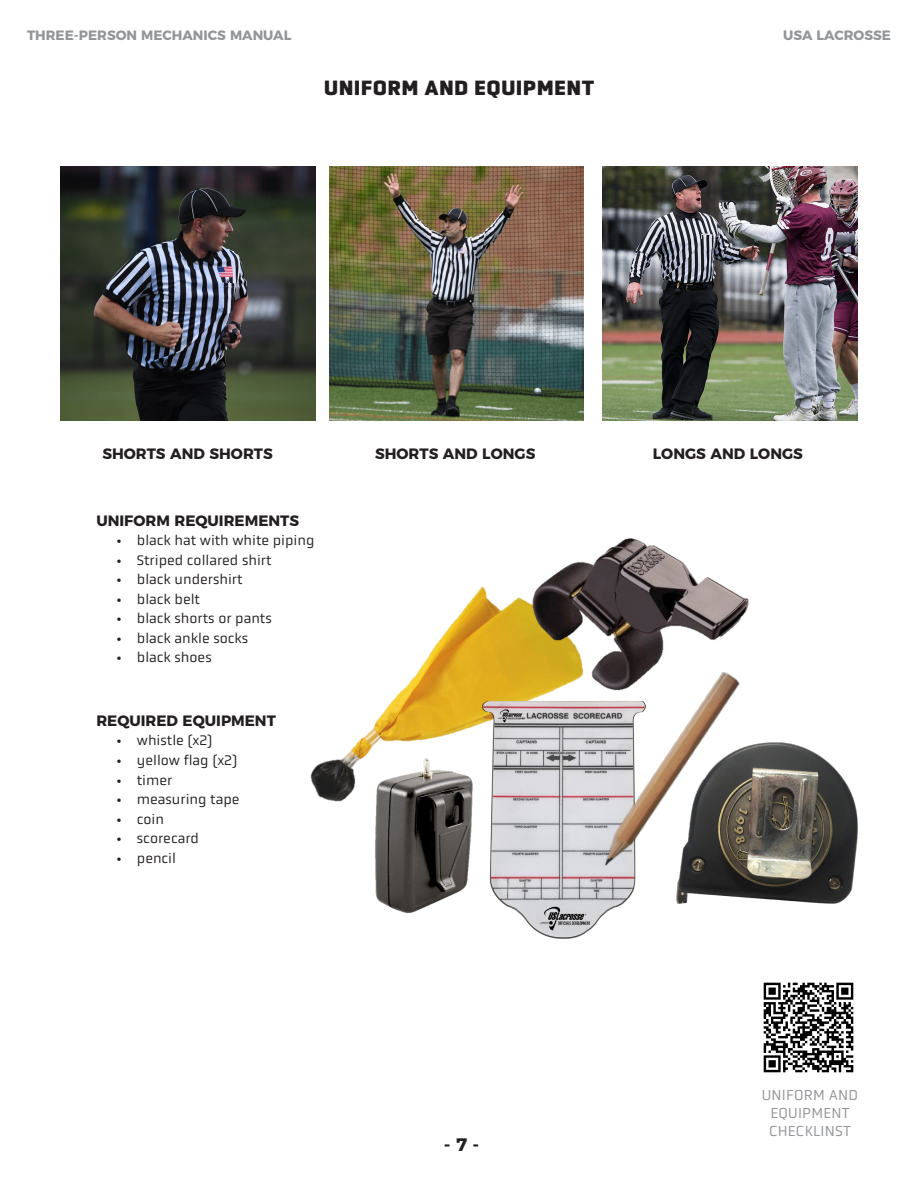
<style>
.page{position:relative;width:918px;height:1188px;background:#fff}
.page>*{position:absolute;margin:0;border:0;box-sizing:border-box;transform-origin:0 0}
.Head-main{font:900 21px "Obvia";letter-spacing:.015em;color:#231f20}
.t1{font:700 18px "Montserrat";color:#231f20}
.subhead-main{font:700 15px "Montserrat";color:#231f20}
.QR_code{font:15px/18px "Obvia";letter-spacing:.015em;color:#939598;text-align:center}
.t2{font:14.25px "Obvia";color:#231f20}
.t3{font:700 13.5px "Montserrat";color:#939598}
</style>
<div class="page">
<svg style="left:763px;top:982px;width:91px;height:91px"></svg>
<img style="left:310px;top:586px;width:225px;height:216px">
<img style="left:677px;top:743px;width:180px;height:160px">
<img style="left:482px;top:701px;width:151px;height:238px">
<img style="left:369px;top:752px;width:109px;height:162px">
<img style="left:61px;top:166px;width:255px;height:255px">
<img style="left:329px;top:166px;width:255px;height:255px">
<img style="left:602px;top:166px;width:255px;height:255px">
<img style="left:528px;top:538px;width:221px;height:160px">
<img style="left:550px;top:652px;width:239px;height:239px">
<p class="t3" style="left:27px;top:24px;width:266px">THREE-PERSON MECHANICS MANUAL</p>
<p class="t3" style="left:783px;top:24px;width:109px">USA LACROSSE</p>
<p class="Head-main" style="left:324px;top:75px;width:272px">UNIFORM AND EQUIPMENT</p>
<p class="subhead-main" style="left:102px;top:442px;width:172px">SHORTS AND SHORTS</p>
<p class="subhead-main" style="left:375px;top:442px;width:162px">SHORTS AND LONGS</p>
<p class="subhead-main" style="left:653px;top:442px;width:152px">LONGS AND LONGS</p>
<p class="subhead-main" style="left:96px;top:508px;width:204px">UNIFORM REQUIREMENTS</p>
<p class="t2" style="left:117px;top:532px;width:199px">• black hat with white piping</p>
<p class="t2" style="left:117px;top:552px;width:156px">• Striped collared shirt</p>
<p class="t2" style="left:117px;top:571px;width:127px">• black undershirt</p>
<p class="t2" style="left:117px;top:591px;width:85px">• black belt</p>
<p class="t2" style="left:117px;top:610px;width:157px">• black shorts or pants</p>
<p class="t2" style="left:117px;top:630px;width:133px">• black ankle socks</p>
<p class="t2" style="left:117px;top:649px;width:97px">• black shoes</p>
<p class="subhead-main" style="left:96px;top:708px;width:181px">REQUIRED EQUIPMENT</p>
<p class="t2" style="left:117px;top:732px;width:97px">• whistle (x2)</p>
<p class="t2" style="left:117px;top:752px;width:122px">• yellow flag (x2)</p>
<p class="t2" style="left:117px;top:772px;width:57px">• timer</p>
<p class="t2" style="left:117px;top:791px;width:124px">• measuring tape</p>
<p class="t2" style="left:117px;top:811px;width:49px">• coin</p>
<p class="t2" style="left:117px;top:830px;width:84px">• scorecard</p>
<p class="t2" style="left:117px;top:850px;width:61px">• pencil</p>
<p class="t1" style="left:444px;top:1130px;width:37px">- 7 -</p>
<p class="QR_code" style="left:762px;top:1086px;width:98px">UNIFORM AND<br>EQUIPMENT<br>CHECKLINST</p>
</div>
